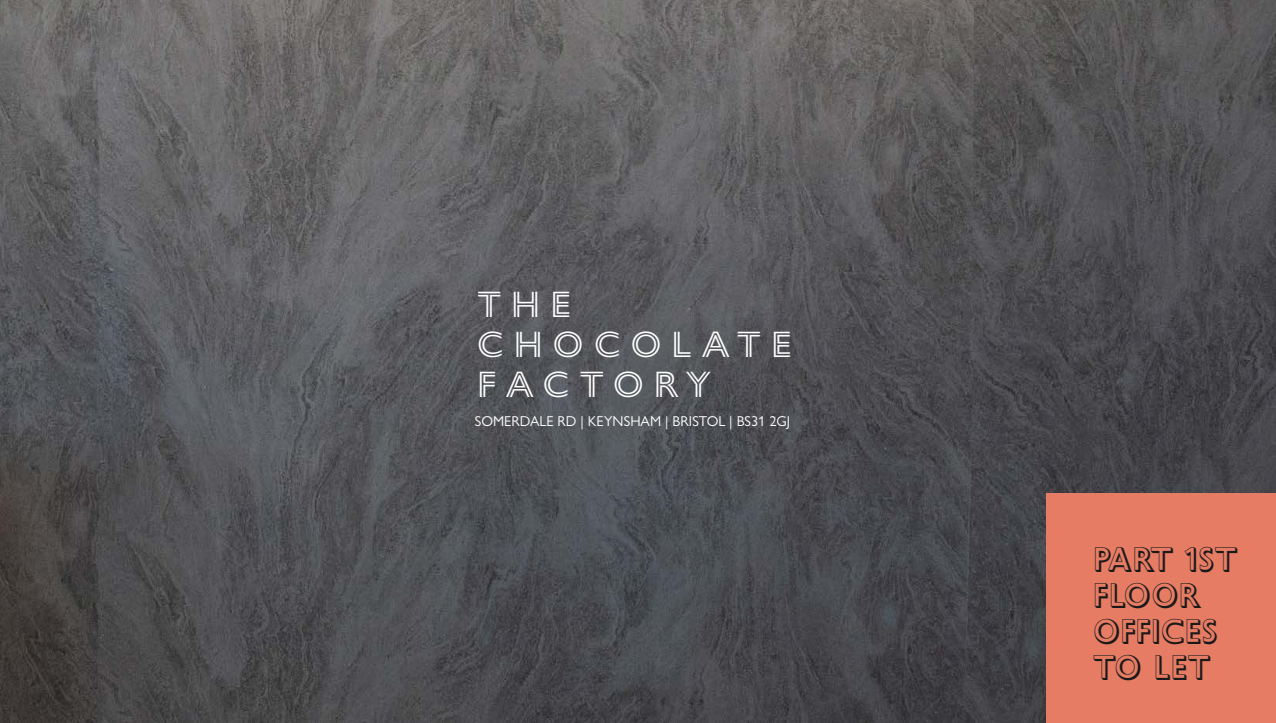
<style>
.page{position:relative;width:1276px;height:723px;background:#fff}
.page>*{position:absolute;margin:0;border:0;box-sizing:border-box;transform-origin:0 0}
.t1{font:37.05px/40.2px "Gill Sans Nova Inline";letter-spacing:.29em;color:#fff}
.t2{font:33px/36px "Gill Sans Nova Shadowed Outln";color:#1a1a1a}
.t3{font:14.4px "Gill Sans Nova";color:#fff}
</style>
<div class="page">
<img style="left:0;top:0;width:1276px;height:723px">
<div style="left:1046px;top:493px;width:230px;height:230px;background:#e67c64"></div>
<h1 class="t1" style="left:477px;top:283px;width:96px">THE</h1>
<h1 class="t1" style="left:477px;top:323px;width:317px">CHOCOLATE<br>FACTORY</h1>
<p class="t3" style="left:475px;top:412px;width:317px">SOMERDALE RD | KEYNSHAM | BRISTOL | BS31 2GJ</p>
<h2 class="t2" style="left:1093px;top:539px;width:146px">PART 1ST<br>FLOOR<br>OFFICES<br>TO LET</h2>
</div>
